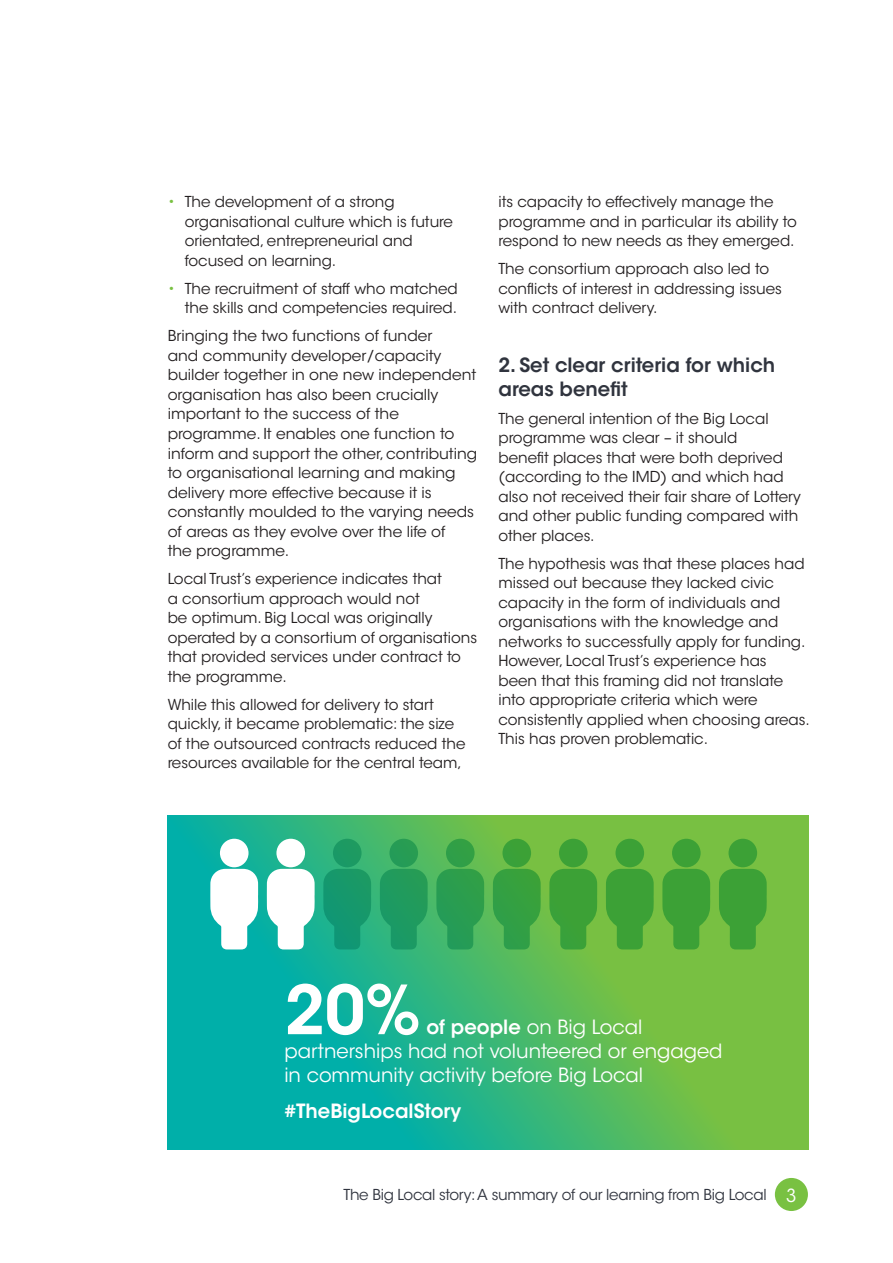
<style>
.page{position:relative;width:893px;height:1263px;background:#fff}
.page>*{position:absolute;margin:0;border:0;box-sizing:border-box;transform-origin:0 0}
.t1{font:600 67.2px "ITC Avant Garde Std";color:#fff}
.t2{font:19.5px/24px "ITC Avant Garde Std";color:#fff}
.t3{font:600 19.5px/24px "ITC Avant Garde Std";color:#30343e}
.t4{font:600 19.5px "ITC Avant Garde Std";color:#fff}
.t5{font:15px/19.5px "ITC Avant Garde Std";color:#231f20}
.t6{font:15px "ITC Avant Garde Std";letter-spacing:-.02em;color:#30343e}
.s1{color:#79c142}
.s2{font-weight:600}
.s3{font-size:18px;color:#fff}
</style>
<div class="page">
<div style="left:775px;top:1178px;width:33px;height:33px;background:#79c142;border-radius:50%"></div>
<svg style="left:168px;top:816px;width:640px;height:334px;background:#38b678"></svg>
<svg style="left:210px;top:839px;width:48px;height:110px"></svg>
<svg style="left:493px;top:839px;width:48px;height:110px;background:#45a943"></svg>
<svg style="left:267px;top:839px;width:48px;height:110px"></svg>
<svg style="left:549px;top:839px;width:48px;height:110px;background:#4caa3a"></svg>
<svg style="left:323px;top:839px;width:48px;height:110px;background:#1da071"></svg>
<svg style="left:606px;top:839px;width:48px;height:110px;background:#4daa39"></svg>
<svg style="left:380px;top:839px;width:48px;height:110px;background:#2aa362"></svg>
<svg style="left:662px;top:839px;width:48px;height:110px;background:#4daa39"></svg>
<svg style="left:436px;top:839px;width:48px;height:110px;background:#37a652"></svg>
<svg style="left:719px;top:839px;width:48px;height:110px;background:#4daa39"></svg>
<p class="t5" style="left:185px;top:194px;width:270px;text-indent:-17px"><span class="s1">•</span> The development of a strong organisational culture which is future orientated, entrepreneurial and focused on learning.</p>
<p class="t5" style="left:168px;top:281px;width:292px;text-align:right"><span class="s1">•</span> The recruitment of staff who matched the skills and competencies required.</p>
<p class="t5" style="left:168px;top:328px;width:311px">Bringing the two functions of funder<br>and community developer/capacity builder together in one new independent organisation has also been crucially important to the success of the programme. It enables one function to inform and support the other, contributing to organisational learning and making delivery more effective because it is constantly moulded to the varying needs of areas as they evolve over the life of<br>the programme.</p>
<p class="t5" style="left:168px;top:571px;width:311px">Local Trust’s experience indicates that<br>a consortium approach would not<br>be optimum. Big Local was originally operated by a consortium of organisations that provided services under contract to the programme.</p>
<p class="t5" style="left:168px;top:696px;width:299px">While this allowed for delivery to start quickly, it became problematic: the size of the outsourced contracts reduced the resources available for the central team,</p>
<p class="t5" style="left:498px;top:194px;width:300px">its capacity to effectively manage the programme and in particular its ability to respond to new needs as they emerged.</p>
<p class="t5" style="left:498px;top:261px;width:285px">The consortium approach also led to conflicts of interest in addressing issues with contract delivery.</p>
<h2 class="t3" style="left:498px;top:354px;width:278px">2. Set clear criteria for which areas benefit</h2>
<p class="t5" style="left:498px;top:410px;width:304px">The general intention of the Big Local programme was clear – it should<br>benefit places that were both deprived (according to the IMD) and which had also not received their fair share of Lottery and other public funding compared with other places.</p>
<p class="t5" style="left:498px;top:555px;width:313px">The hypothesis was that these places had missed out because they lacked civic capacity in the form of individuals and organisations with the knowledge and networks to successfully apply for funding.<br>However, Local Trust’s experience has<br>been that this framing did not translate into appropriate criteria which were consistently applied when choosing areas.<br>This has proven problematic.</p>
<h1 class="t1" style="left:284px;top:983px;width:138px">20%</h1>
<h2 class="t2" style="left:284px;top:1017px;width:440px;text-indent:142px"><span class="s2">of people</span> on Big Local partnerships had not volunteered or engaged in community activity before Big Local</h2>
<h2 class="t4" style="left:284px;top:1103px;width:178px">#TheBigLocalStory</h2>
<p class="t6" style="left:343px;top:1188px;width:455px">The Big Local story: A summary of our learning from Big Local <span class="s3">3</span></p>
</div>
